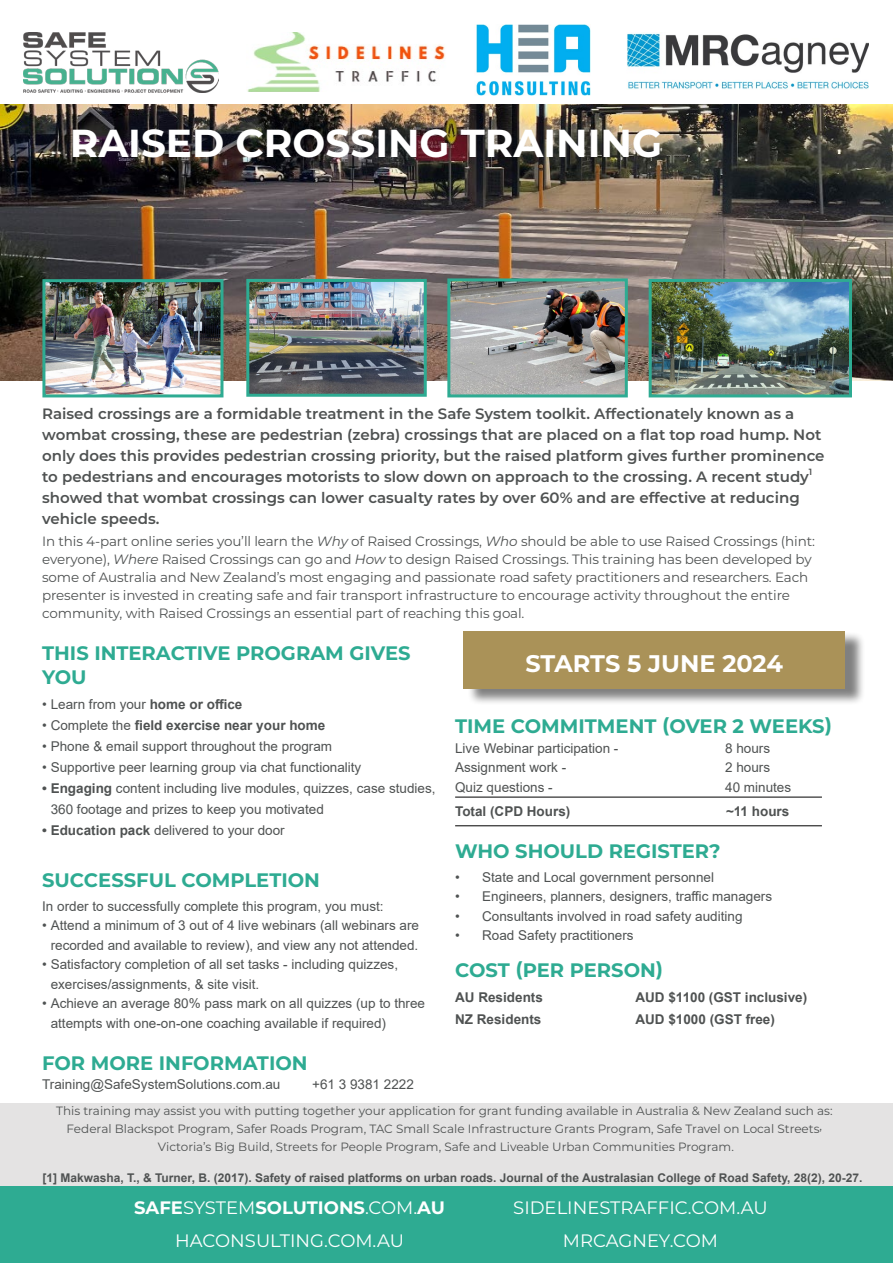
<style>
.page{position:relative;width:893px;height:1263px;background:#fff}
.page>*{position:absolute;margin:0;border:0;box-sizing:border-box;transform-origin:0 0}
.t1{font:700 39px "Montserrat";color:#fff}
.t2{font:700 24px "Montserrat";letter-spacing:-.005em;color:#fff}
.t3{font:700 19.5px/24px "Montserrat";color:#2eab92}
.t4{font:18px/32.5px "Montserrat";color:#fff;text-align:center}
.t5{font:600 15px/21px "Montserrat";color:#4f5252}
.t6{font:13.5px/19.5px "Arial";color:#4f5252}
.t7{font:13.5px/18px "Montserrat";letter-spacing:-.01em;color:#4f5252}
.t8{font:700 13.5px "Arial";color:#4f5252}
.t9{font:12px/18px "Montserrat";color:#4f5252;text-align:center}
.t10{font:700 12px "Arial";color:#4f5252}
.t11{font:600 9px "Montserrat";color:#4f5252}
.s1{font-style:italic}
.s2{font-weight:700}
.s3{font-weight:400}
</style>
<div class="page">
<div style="left:0;top:1103px;width:893px;height:93px;background:#e4e3e3"></div>
<img style="left:0;top:104px;width:893px;height:277px">
<img style="left:23px;top:33px;width:195px;height:60px">
<hr style="left:455px;top:825px;width:367px;height:1px;background:#000">
<hr style="left:455px;top:797px;width:367px;height:1px;background:#000">
<img style="left:476px;top:25px;width:114px;height:71px">
<img style="left:247px;top:33px;width:198px;height:59px">
<img style="left:627px;top:33px;width:242px;height:57px">
<img style="left:46px;top:283px;width:173px;height:110px">
<div style="left:42px;top:279px;width:181px;height:118px;border:3px solid #2eab92"></div>
<img style="left:250px;top:283px;width:173px;height:110px">
<div style="left:246px;top:279px;width:181px;height:118px;border:3px solid #2eab92"></div>
<img style="left:451px;top:282px;width:173px;height:111px">
<div style="left:447px;top:278px;width:181px;height:119px;border:3px solid #2eab92"></div>
<img style="left:653px;top:283px;width:195px;height:110px">
<div style="left:649px;top:279px;width:203px;height:118px;border:3px solid #2eab92"></div>
<div style="left:467px;top:632px;width:398px;height:73px;background:#000;opacity:.5"></div>
<div style="left:463px;top:631px;width:382px;height:58px;background:#aa9258"></div>
<div style="left:0;top:1186px;width:893px;height:77px;background:#2eab92"></div>
<h1 class="t1" style="left:70px;top:115px;width:594px">RAISED CROSSING TRAINING</h1>
<p class="t5" style="left:42px;top:403px;width:784px">Raised crossings are a formidable treatment in the Safe System toolkit. Affectionately known as a wombat crossing, these are pedestrian (zebra) crossings that are placed on a flat top road hump. Not only does this provides pedestrian crossing priority, but the raised platform gives further prominence to pedestrians and encourages motorists to slow down on approach to the crossing. A recent study</p>
<p class="t11" style="left:809px;top:465px;width:5px">1</p>
<p class="t5" style="left:42px;top:487px;width:759px">showed that wombat crossings can lower casualty rates by over 60% and are effective at reducing vehicle speeds.</p>
<p class="t7" style="left:42px;top:532px;width:774px">In this 4-part online series you’ll learn the <span class="s1">Why</span> of Raised Crossings, <span class="s1">Who</span> should be able to use Raised Crossings (hint: everyone), <span class="s1">Where</span> Raised Crossings can go and <span class="s1">How</span> to design Raised Crossings. This training has been developed by some of Australia and New Zealand’s most engaging and passionate road safety practitioners and researchers. Each presenter is invested in creating safe and fair transport infrastructure to encourage activity throughout the entire community, with Raised Crossings an essential part of reaching this goal.</p>
<h3 class="t3" style="left:42px;top:640px;width:370px">THIS INTERACTIVE PROGRAM GIVES<br>YOU</h3>
<p class="t6" style="left:42px;top:695px;width:202px">• Learn from your <span class="s2">home or office</span></p>
<p class="t8" style="left:42px;top:716px;width:285px"><span class="s3">• Complete the</span> field exercise near your home</p>
<p class="t6" style="left:42px;top:737px;width:291px">• Phone &amp; email support throughout the program</p>
<p class="t6" style="left:42px;top:758px;width:321px">• Supportive peer learning group via chat functionality</p>
<p class="t6" style="left:51px;top:778px;width:386px;line-height:21px;text-indent:-9px"><span class="s2">• Engaging</span> content including live modules, quizzes, case studies,<br>360 footage and prizes to keep you motivated</p>
<p class="t6" style="left:42px;top:821px;width:244px"><span class="s2">• Education pack</span> delivered to your door</p>
<h3 class="t3" style="left:42px;top:867px;width:279px">SUCCESSFUL COMPLETION</h3>
<p class="t6" style="left:42px;top:896px;width:343px">In order to successfully complete this program, you must:</p>
<p class="t6" style="left:42px;top:916px;width:378px;text-align:center">• Attend a minimum of 3 out of 4 live webinars (all webinars are recorded and available to review), and view any not attended.</p>
<p class="t6" style="left:51px;top:955px;width:349px;text-indent:-9px">• Satisfactory completion of all set tasks - including quizzes, exercises/assignments, &amp; site visit.</p>
<p class="t6" style="left:51px;top:994px;width:376px;text-indent:-9px">• Achieve an average 80% pass mark on all quizzes (up to three attempts with one-on-one coaching available if required)</p>
<h3 class="t3" style="left:42px;top:1049px;width:267px">FOR MORE INFORMATION</h3>
<p class="t6" style="left:42px;top:1074px;width:240px">Training@SafeSystemSolutions.com.au</p>
<p class="t6" style="left:312px;top:1074px;width:103px">+61 3 9381 2222</p>
<h2 class="t2" style="left:525px;top:646px;width:259px">STARTS 5 JUNE 2024</h2>
<h3 class="t3" style="left:455px;top:713px;width:378px">TIME COMMITMENT (OVER 2 WEEKS)</h3>
<p class="t6" style="left:455px;top:738px;width:165px">Live Webinar participation -</p>
<p class="t6" style="left:725px;top:738px;width:47px">8 hours</p>
<p class="t6" style="left:455px;top:758px;width:113px">Assignment work -</p>
<p class="t6" style="left:725px;top:758px;width:47px">2 hours</p>
<p class="t6" style="left:455px;top:777px;width:99px">Quiz questions -</p>
<p class="t6" style="left:725px;top:777px;width:68px">40 minutes</p>
<p class="t8" style="left:455px;top:802px;width:117px">Total (CPD Hours)</p>
<p class="t8" style="left:726px;top:802px;width:65px">~11 hours</p>
<h3 class="t3" style="left:455px;top:838px;width:267px">WHO SHOULD REGISTER?</h3>
<p class="t6" style="left:455px;top:867px;width:260px">• State and Local government personnel</p>
<p class="t6" style="left:455px;top:887px;width:319px">• Engineers, planners, designers, traffic managers</p>
<p class="t6" style="left:455px;top:906px;width:289px">• Consultants involved in road safety auditing</p>
<p class="t6" style="left:455px;top:926px;width:180px">• Road Safety practitioners</p>
<h3 class="t3" style="left:455px;top:957px;width:210px">COST (PER PERSON)</h3>
<p class="t8" style="left:455px;top:988px;width:89px">AU Residents</p>
<p class="t8" style="left:635px;top:988px;width:173px">AUD $1100 (GST inclusive)</p>
<p class="t8" style="left:455px;top:1009px;width:88px">NZ Residents</p>
<p class="t8" style="left:635px;top:1009px;width:141px">AUD $1000 (GST free)</p>
<p class="t9" style="left:56px;top:1101px;width:778px">This training may assist you with putting together your application for grant funding available in Australia &amp; New Zealand such as:<br>Federal Blackspot Program, Safer Roads Program, TAC Small Scale Infrastructure Grants Program, Safe Travel on Local Streets,<br>Victoria’s Big Build, Streets for People Program, Safe and Liveable Urban Communities Program.</p>
<p class="t10" style="left:43px;top:1169px;width:821px">[1] Makwasha, T., &amp; Turner, B. (2017). Safety of raised platforms on urban roads. Journal of the Australasian College of Road Safety, 28(2), 20-27.</p>
<h3 class="t4" style="left:134px;top:1191px;width:312px"><span class="s2">SAFE</span>SYSTEM<span class="s2">SOLUTIONS</span>.COM.<span class="s2">AU<br></span>HACONSULTING.COM.AU</h3>
<h3 class="t4" style="left:513px;top:1191px;width:256px">SIDELINESTRAFFIC.COM.AU<br>MRCAGNEY.COM</h3>
</div>
